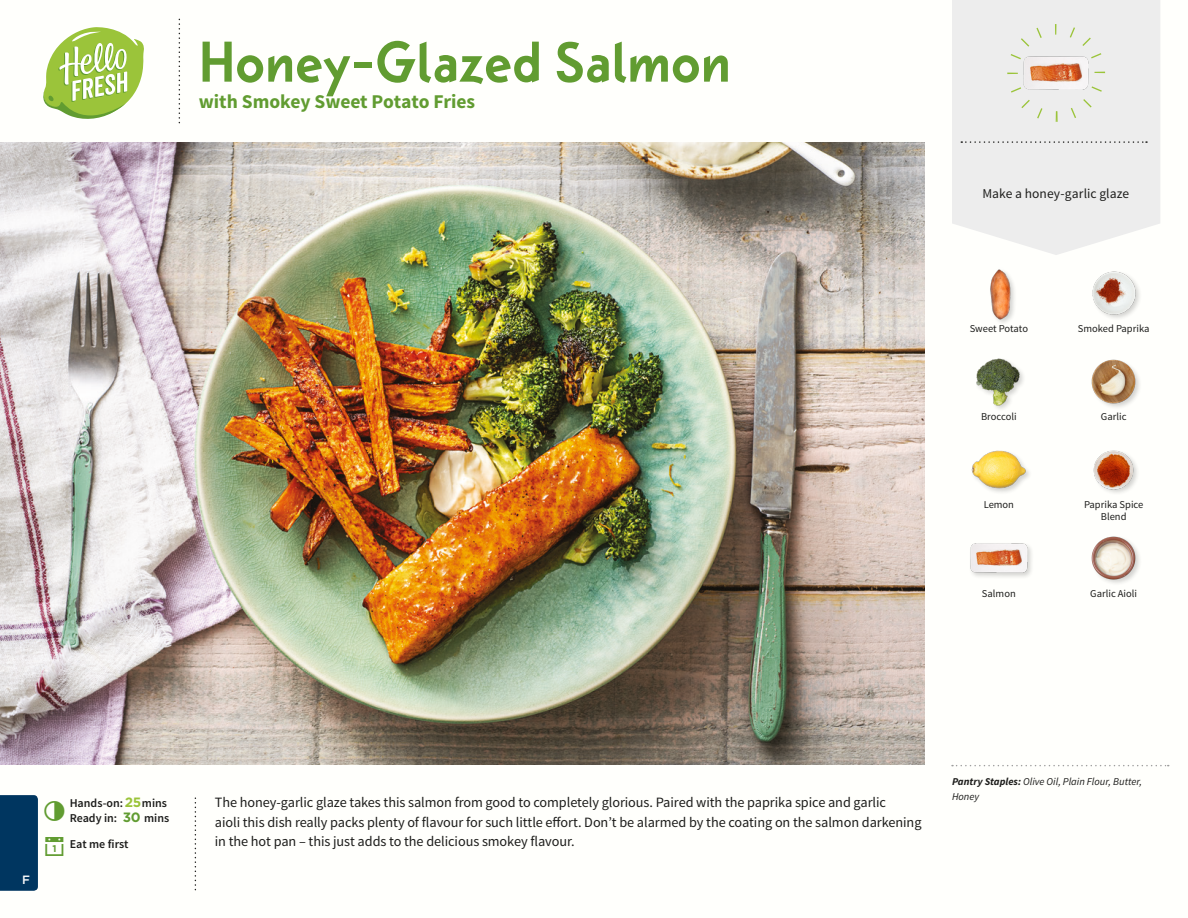
<style>
.page{position:relative;width:1188px;height:918px;background:#fff}
.page>*{position:absolute;margin:0;border:0;box-sizing:border-box;transform-origin:0 0}
.T09_EUROPE{font:700 60px "Instanter OT";letter-spacing:-.01em;color:#619c31}
.T09_EUROPE-2{font:700 19.5px "Source Sans Pro";color:#619c31}
._05_Story{font:14.25px "Source Sans Pro";letter-spacing:-.005em;color:#1d1d1b}
._02_Hello{font:13.5px "Source Sans Pro";letter-spacing:.005em;color:#1d1d1b}
._04_Intro{font:600 12px "Source Sans Pro";color:#1d1d1b}
.T16_ITALIAN{font:500 12px "Gotham";color:#fff}
._18_FRONT_ingredient{font:10.5px/12px "Source Sans Pro";color:#1d1d1b;text-align:center}
._18_1_Pantry_Item{font:italic 10.5px/15px "Source Sans Pro";color:#1d1d1b}
.s1{font-family:"Gotham";font-weight:700;font-size:13.5px;color:#9bc43a}
.s2{font-family:"Gotham";font-weight:700;font-size:13.5px;color:#619c31}
.s3{font-weight:700}
</style>
<div class="page">
<svg style="left:43px;top:27px;width:101px;height:92px"></svg>
<svg style="left:952px;top:0;width:208px;height:255px;background:#eeeeed"></svg>
<svg style="left:961px;top:141px;width:186px;height:2px"></svg>
<img style="left:1024px;top:40px;width:65px;height:66px">
<div style="left:1007px;top:24px;width:98px;height:98px;border:11px dashed #9bc43a;border-radius:50%"></div>
<div style="left:0;top:795px;width:38px;height:96px;background:#003660"></div>
<div style="left:969px;top:542px;width:65px;height:38px;background:#1d1d1b;opacity:.2"></div>
<img style="left:970px;top:542px;width:58px;height:38px">
<img style="left:1091px;top:536px;width:49px;height:48px">
<img style="left:971px;top:450px;width:57px;height:43px">
<img style="left:976px;top:358px;width:48px;height:52px">
<div style="left:989px;top:268px;width:28px;height:58px;background:#1d1d1b;opacity:.2"></div>
<img style="left:989px;top:268px;width:28px;height:53px">
<img style="left:1091px;top:359px;width:49px;height:49px">
<img style="left:1093px;top:450px;width:45px;height:44px">
<img style="left:1092px;top:271px;width:48px;height:48px">
<img style="left:0;top:142px;width:925px;height:623px">
<svg style="left:952px;top:765px;width:217px;height:1px"></svg>
<p class="T09_EUROPE" style="left:199px;top:27px;width:534px">Honey-Glazed Salmon</p>
<p class="T09_EUROPE-2" style="left:199px;top:89px;width:278px">with Smokey Sweet Potato Fries</p>
<p class="_02_Hello" style="left:982px;top:185px;width:148px">Make a honey-garlic glaze</p>
<p class="_18_FRONT_ingredient" style="left:970px;top:322px;width:60px">Sweet Potato</p>
<p class="_18_FRONT_ingredient" style="left:1078px;top:322px;width:73px">Smoked Paprika</p>
<p class="_18_FRONT_ingredient" style="left:981px;top:411px;width:37px">Broccoli</p>
<p class="_18_FRONT_ingredient" style="left:1101px;top:411px;width:27px">Garlic</p>
<p class="_18_FRONT_ingredient" style="left:984px;top:499px;width:32px">Lemon</p>
<p class="_18_FRONT_ingredient" style="left:982px;top:587px;width:35px">Salmon</p>
<p class="_18_FRONT_ingredient" style="left:1084px;top:499px;width:61px">Paprika Spice<br>Blend</p>
<p class="_18_FRONT_ingredient" style="left:1090px;top:587px;width:48px">Garlic Aioli</p>
<p class="T16_ITALIAN" style="left:22px;top:872px;width:9px">F</p>
<p class="_04_Intro" style="left:70px;top:796px;width:99px">Hands-on:<span class="s1">25</span>mins</p>
<p class="_04_Intro" style="left:70px;top:811px;width:101px">Ready in: <span class="s2">30</span> mins</p>
<p class="_04_Intro" style="left:70px;top:837px;width:60px">Eat me first</p>
<p class="_05_Story" style="left:215px;top:794px;width:673px">The honey-garlic glaze takes this salmon from good to completely glorious. Paired with the paprika spice and garlic</p>
<p class="_05_Story" style="left:215px;top:813px;width:708px">aioli this dish really packs plenty of flavour for such little effort. Don’t be alarmed by the coating on the salmon darkening</p>
<p class="_05_Story" style="left:215px;top:833px;width:361px">in the hot pan – this just adds to the delicious smokey flavour.</p>
<p class="_18_1_Pantry_Item" style="left:952px;top:774px;width:192px"><span class="s3">Pantry Staples:</span> Olive Oil, Plain Flour, Butter,<br>Honey</p>
</div>
